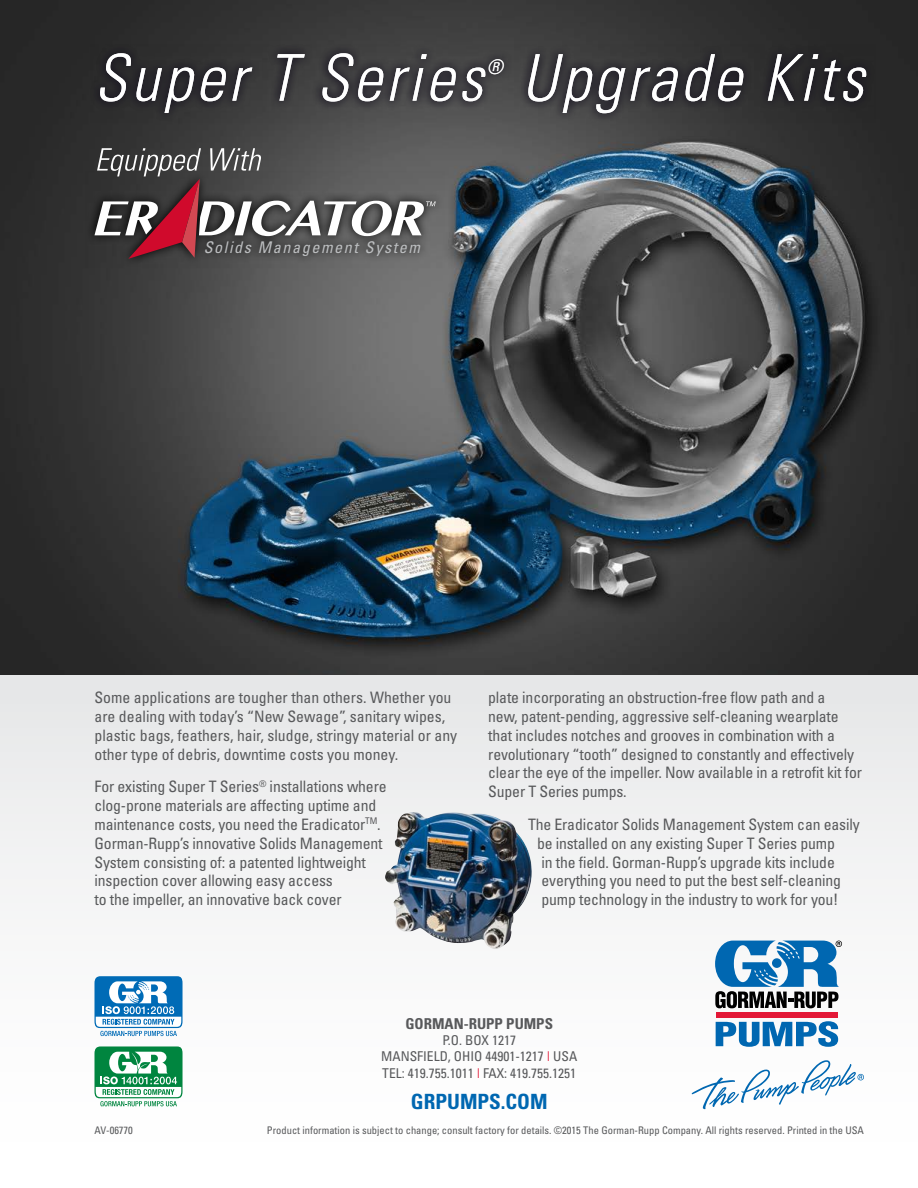
<style>
.page{position:relative;width:918px;height:1188px;background:#fff}
.page>*{position:absolute;margin:0;border:0;box-sizing:border-box;transform-origin:0 0}
.t1{font:italic 300 condensed 64.5px "Univers LT Std";letter-spacing:.06em;color:#fff}
.t2{font:700 condensed 21px "Univers";color:#0067b1}
.t3{font:italic 300 condensed 20.1px "Univers LT Std";color:#fff}
.t4{font:italic condensed 16.05px "Univers LT Std";letter-spacing:.1em;color:#bcbec0}
.t5{font:condensed 15.75px/18.9px "Univers";letter-spacing:-.01em;color:#58595b}
.t6{font:700 condensed 15px "Univers";color:#58595b}
.t7{font:condensed 13.5px/16.2px "Univers";color:#58595b;text-align:right}
.t8{font:condensed 10.5px "Univers";color:#58595b}
.s1{color:#e31837}
</style>
<div class="page">
<div style="left:0;top:675px;width:918px;height:513px;background:linear-gradient(to bottom,#e7e8e9,#fff)"></div>
<img style="left:0;top:0;width:918px;height:675px">
<div style="left:90px;top:44px;width:785px;height:79px;background:#15111f;opacity:.6"></div>
<svg style="left:86px;top:171px;width:359px;height:97px"></svg>
<svg style="left:94px;top:148px;width:342px;height:111px"></svg>
<img style="left:385px;top:812px;width:147px;height:137px">
<svg style="left:95px;top:976px;width:88px;height:60px"></svg>
<svg style="left:95px;top:1046px;width:88px;height:60px"></svg>
<div style="left:716px;top:1012px;width:122px;height:6px;background:#e31837"></div>
<svg style="left:716px;top:1021px;width:122px;height:26px"></svg>
<svg style="left:715px;top:941px;width:127px;height:67px"></svg>
<svg style="left:692px;top:1059px;width:172px;height:50px"></svg>
<h1 class="t1" style="left:94px;top:39px;width:390px">Super T Series</h1>
<p class="t3" style="left:487px;top:55px;width:18px">®</p>
<h1 class="t1" style="left:522px;top:39px;width:344px">Upgrade Kits</h1>
<p class="t4" style="left:204px;top:237px;width:218px">Solids Management System</p>
<p class="t5" style="left:94px;top:687px;width:364px">Some applications are tougher than others. Whether you are dealing with today’s “New Sewage”, sanitary wipes, plastic bags, feathers, hair, sludge, stringy material or any other type of debris, downtime costs you money.</p>
<p class="t5" style="left:94px;top:776px;width:294px">For existing Super T Series<sup>®</sup> installations where clog-prone materials are affecting uptime and maintenance costs, you need the Eradicator<sup>TM</sup>.<br>Gorman-Rupp’s innovative Solids Management System consisting of: a patented lightweight inspection cover allowing easy access<br>to the impeller, an innovative back cover</p>
<p class="t5" style="left:488px;top:687px;width:375px">plate incorporating an obstruction-free flow path and a<br>new, patent-pending, aggressive self-cleaning wearplate that includes notches and grooves in combination with a revolutionary “tooth” designed to constantly and effectively clear the eye of the impeller. Now available in a retrofit kit for Super T Series pumps.</p>
<p class="t5" style="left:537px;top:814px;width:324px;text-indent:-9px">The Eradicator Solids Management System can easily be installed on any existing Super T Series pump<br>in the field. Gorman-Rupp’s upgrade kits include everything you need to put the best self-cleaning pump technology in the industry to work for you!</p>
<p class="t6" style="left:405px;top:1015px;width:149px">GORMAN-RUPP PUMPS</p>
<p class="t7" style="left:442px;top:1032px;width:75px">P.O. Box 1217</p>
<p class="t7" style="left:381px;top:1048px;width:20px">Mansf</p>
<p class="t7" style="left:382px;top:1048px;width:197px">ield, Ohio 44901-1217 <span class="s1">|</span> USA<br>Tel: 419.755.1011 <span class="s1">|</span> FAX: 419.755.1251</p>
<h2 class="t2" style="left:411px;top:1089px;width:27px">GRPUMPS</h2>
<h2 class="t2" style="left:501px;top:1089px;width:32px">.COM</h2>
<p class="t8" style="left:94px;top:1124px;width:40px">AV-06770</p>
<p class="t8" style="left:267px;top:1124px;width:599px">Product information is subject to change; consult factory for details. ©2015 The Gorman-Rupp Company. All rights reserved. Printed in the USA</p>
</div>
